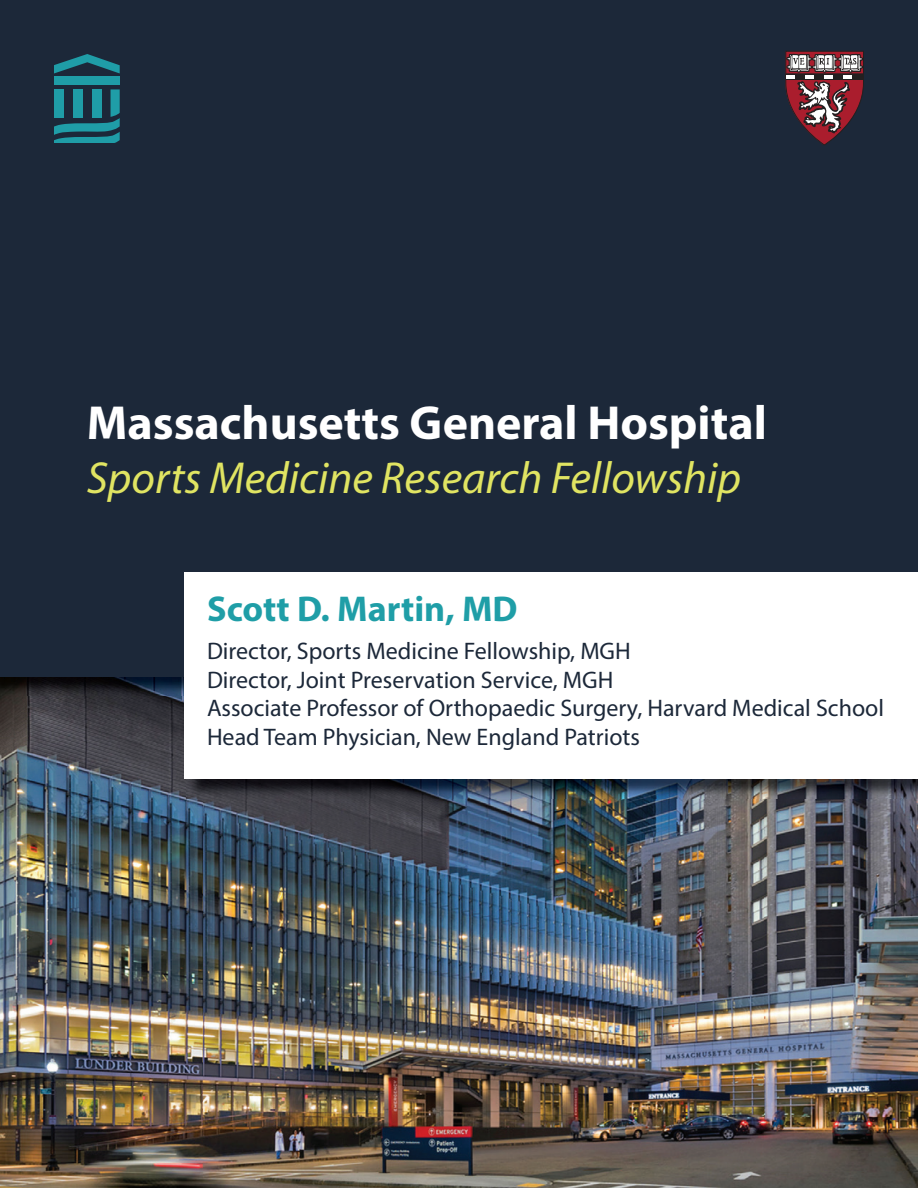
<style>
.page{position:relative;width:918px;height:1188px;background:#fff}
.page>*{position:absolute;margin:0;border:0;box-sizing:border-box;transform-origin:0 0}
.t1{font:700 48px "Myriad Pro";color:#fff}
.t2{font:italic 45px "Myriad Pro";color:#e0e462}
.t3{font:700 36px "Myriad Pro";color:#1f9ea7}
.t4{font:24px/28.8px "Myriad Pro";color:#1c2839}
</style>
<div class="page">
<img style="left:0;top:696px;width:203px;height:492px">
<img style="left:203px;top:798px;width:715px;height:390px">
<img style="left:0;top:677px;width:184px;height:19px">
<div style="left:0;top:0;width:918px;height:677px;background:#1c2839"></div>
<img style="left:187px;top:779px;width:731px;height:19px">
<div style="left:184px;top:572px;width:734px;height:207px;background:#fff"></div>
<svg style="left:54px;top:54px;width:66px;height:19px"></svg>
<div style="left:54px;top:76px;width:66px;height:8px;background:#1f9da7"></div>
<svg style="left:54px;top:89px;width:66px;height:53px"></svg>
<svg style="left:785px;top:51px;width:79px;height:94px"></svg>
<h1 class="t1" style="left:87px;top:391px;width:682px">Massachusetts General Hospital</h1>
<h2 class="t2" style="left:87px;top:450px;width:656px">Sports Medicine Research Fellowship</h2>
<h3 class="t3" style="left:207px;top:585px;width:312px">Scott D. Martin, MD</h3>
<p class="t4" style="left:207px;top:636px;width:679px">Director, Sports Medicine Fellowship, MGH<br>Director, Joint Preservation Service, MGH<br>Associate Professor of Orthopaedic Surgery, Harvard Medical School Head Team Physician, New England Patriots</p>
</div>
